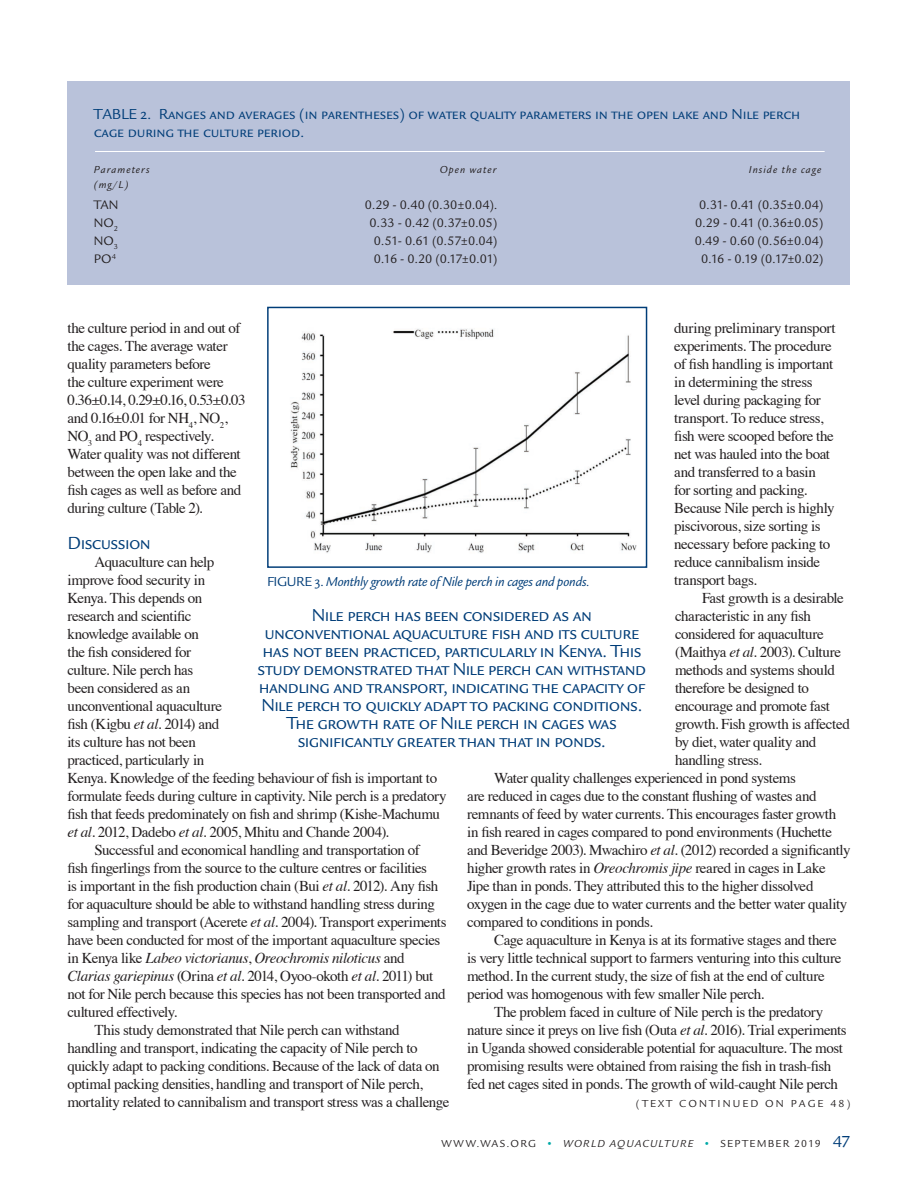
<style>
.page{position:relative;width:918px;height:1188px;background:#fff}
.page>*{position:absolute;margin:0;border:0;box-sizing:border-box;transform-origin:0 0}
.t1{font:18px/18px "Legacy Sans SC";letter-spacing:-.03em;color:#003d78;text-align:center}
.t2{font:15px/18px "Times";letter-spacing:-.03em;color:#231f20}
.cutlines{font:15px/18px "Legacy Sans SC";letter-spacing:-.01em;color:#003d78}
.t3{font:italic 13.5px "Legacy Sans";letter-spacing:-.015em;color:#003d78}
.cutlines-2{font:12.75px "Legacy Sans";letter-spacing:-.015em;color:#231f20}
.jumpline{font:10.5px "Legacy Sans";letter-spacing:.115em;color:#231f20}
.cutlines-3{font:italic 10.5px "Legacy Sans";letter-spacing:.1em;color:#231f20}
.jumpline-2{font:10.5px "Legacy Sans";letter-spacing:.185em;color:#231f20}
.s1{font-style:italic}
.s2{font-family:"Legacy Sans SC";font-style:normal}
.s3{color:#00a9a7}
.s4{font-size:16.5px;color:#003d78}
</style>
<div class="page">
<div style="left:68px;top:81px;width:782px;height:203px;background:#b9c2da"></div>
<hr style="left:95px;top:151px;width:730px;height:1px;background:#fff">
<img style="left:290px;top:329px;width:347px;height:224px">
<div style="left:267px;top:307px;width:380px;height:261px;border:1px solid #003d78"></div>
<p class="cutlines" style="left:94px;top:105px;width:708px">TABLE 2. Ranges and averages (in parentheses) of water quality parameters in the open lake and Nile perch cage during the culture period.</p>
<p class="cutlines-3" style="left:94px;top:163px;width:57px">Parameters</p>
<p class="cutlines-3" style="left:440px;top:163px;width:58px">Open water</p>
<p class="cutlines-3" style="left:749px;top:163px;width:74px">Inside the cage</p>
<p class="cutlines-3" style="left:94px;top:178px;width:36px">(mg/L)</p>
<p class="cutlines-2" style="left:94px;top:197px;width:26px">TAN</p>
<p class="cutlines-2" style="left:365px;top:197px;width:134px">0.29 - 0.40 (0.30±0.04).</p>
<p class="cutlines-2" style="left:699px;top:197px;width:126px">0.31- 0.41 (0.35±0.04)</p>
<p class="cutlines-2" style="left:94px;top:215px;width:26px">NO<sub>2</sub></p>
<p class="cutlines-2" style="left:370px;top:215px;width:129px">0.33 - 0.42 (0.37±0.05)</p>
<p class="cutlines-2" style="left:695px;top:215px;width:130px">0.29 - 0.41 (0.36±0.05)</p>
<p class="cutlines-2" style="left:94px;top:233px;width:26px">NO<sub>3</sub></p>
<p class="cutlines-2" style="left:374px;top:233px;width:125px">0.51- 0.61 (0.57±0.04)</p>
<p class="cutlines-2" style="left:695px;top:233px;width:130px">0.49 - 0.60 (0.56±0.04)</p>
<p class="cutlines-2" style="left:94px;top:251px;width:24px">PO<sup>4</sup></p>
<p class="cutlines-2" style="left:374px;top:251px;width:125px">0.16 - 0.20 (0.17±0.01)</p>
<p class="cutlines-2" style="left:701px;top:251px;width:124px">0.16 - 0.19 (0.17±0.02)</p>
<p class="t2" style="left:68px;top:318px;width:180px">the culture period in and out of the cages. The average water quality parameters before<br>the culture experiment were<br>0.36±0.14, 0.29±0.16, 0.53±0.03 and 0.16±0.01 for NH<sub>4</sub>, NO<sub>2</sub>,<br>NO<sub>3</sub> and PO<sub>4</sub> respectively.<br>Water quality was not different between the open lake and the fish cages as well as before and during culture (Table 2).</p>
<p class="t1" style="left:68px;top:534px;width:85px">Discussion</p>
<p class="t2" style="left:68px;top:552px;width:381px;text-indent:27px">Aquaculture can help<br>improve food security in<br>Kenya. This depends on<br>research and scientific<br>knowledge available on<br>the fish considered for<br>culture. Nile perch has<br>been considered as an<br>unconventional aquaculture<br>fish (Kigbu <span class="s1">et al</span>. 2014) and<br>its culture has not been<br>practiced, particularly in<br>Kenya. Knowledge of the feeding behaviour of fish is important to formulate feeds during culture in captivity. Nile perch is a predatory fish that feeds predominately on fish and shrimp (Kishe-Machumu <span class="s1">et al</span>. 2012, Dadebo <span class="s1">et al.</span> 2005, Mhitu and Chande 2004).</p>
<p class="t2" style="left:68px;top:840px;width:381px;text-indent:27px">Successful and economical handling and transportation of<br>fish fingerlings from the source to the culture centres or facilities<br>is important in the fish production chain (Bui <span class="s1">et al</span>. 2012). Any fish for aquaculture should be able to withstand handling stress during sampling and transport (Acerete <span class="s1">et al</span>. 2004). Transport experiments have been conducted for most of the important aquaculture species in Kenya like <span class="s1">Labeo victorianus</span>, <span class="s1">Oreochromis niloticus</span> and <span class="s1">Clarias gariepinus</span> (Orina <span class="s1">et al</span>. 2014, Oyoo-okoth <span class="s1">et al</span>. 2011) but not for Nile perch because this species has not been transported and cultured effectively.</p>
<p class="t2" style="left:68px;top:1020px;width:383px;text-indent:27px">This study demonstrated that Nile perch can withstand handling and transport, indicating the capacity of Nile perch to quickly adapt to packing conditions. Because of the lack of data on optimal packing densities, handling and transport of Nile perch, mortality related to cannibalism and transport stress was a challenge</p>
<p class="t2" style="left:674px;top:318px;width:163px">during preliminary transport experiments. The procedure of fish handling is important in determining the stress level during packaging for transport. To reduce stress, fish were scooped before the net was hauled into the boat and transferred to a basin for sorting and packing.<br>Because Nile perch is highly piscivorous, size sorting is necessary before packing to reduce cannibalism inside transport bags.</p>
<p class="t2" style="left:675px;top:588px;width:176px;text-indent:27px">Fast growth is a desirable characteristic in any fish considered for aquaculture (Maithya <span class="s1">et al</span>. 2003). Culture methods and systems should therefore be designed to encourage and promote fast growth. Fish growth is affected by diet, water quality and handling stress.</p>
<p class="t2" style="left:467px;top:768px;width:385px;text-indent:27px">Water quality challenges experienced in pond systems<br>are reduced in cages due to the constant flushing of wastes and remnants of feed by water currents. This encourages faster growth in fish reared in cages compared to pond environments (Huchette and Beveridge 2003). Mwachiro <span class="s1">et al</span>. (2012) recorded a significantly higher growth rates in <span class="s1">Oreochromis jipe</span> reared in cages in Lake Jipe than in ponds. They attributed this to the higher dissolved oxygen in the cage due to water currents and the better water quality compared to conditions in ponds.</p>
<p class="t2" style="left:467px;top:930px;width:376px;text-indent:27px">Cage aquaculture in Kenya is at its formative stages and there is very little technical support to farmers venturing into this culture method. In the current study, the size of fish at the end of culture period was homogenous with few smaller Nile perch.</p>
<p class="t2" style="left:467px;top:1002px;width:381px;text-indent:27px">The problem faced in culture of Nile perch is the predatory nature since it preys on live fish (Outa <span class="s1">et al</span>. 2016). Trial experiments in Uganda showed considerable potential for aquaculture. The most promising results were obtained from raising the fish in trash-fish fed net cages sited in ponds. The growth of wild-caught Nile perch</p>
<p class="t3" style="left:267px;top:573px;width:325px"><span class="s2">FIGURE 3.</span> Monthly growth rate of Nile perch in cages and ponds.</p>
<p class="t1" style="left:258px;top:606px;width:390px">Nile perch has been considered as an unconventional aquaculture fish and its culture has not been practiced, particularly in Kenya. This study demonstrated that Nile perch can withstand handling and transport, indicating the capacity of Nile perch to quickly adapt to packing conditions.<br>The growth rate of Nile perch in cages was significantly greater than that in ponds.</p>
<p class="jumpline-2" style="left:636px;top:1098px;width:216px">(TEXT CONTINUED ON PAGE 48)</p>
<p class="jumpline" style="left:441px;top:1137px;width:411px">WWW.WAS.ORG <span class="s3">•</span> <span class="s1">WORLD AQUACULTURE</span> <span class="s3">•</span> SEPTEMBER 2019 <span class="s4">47</span></p>
</div>
